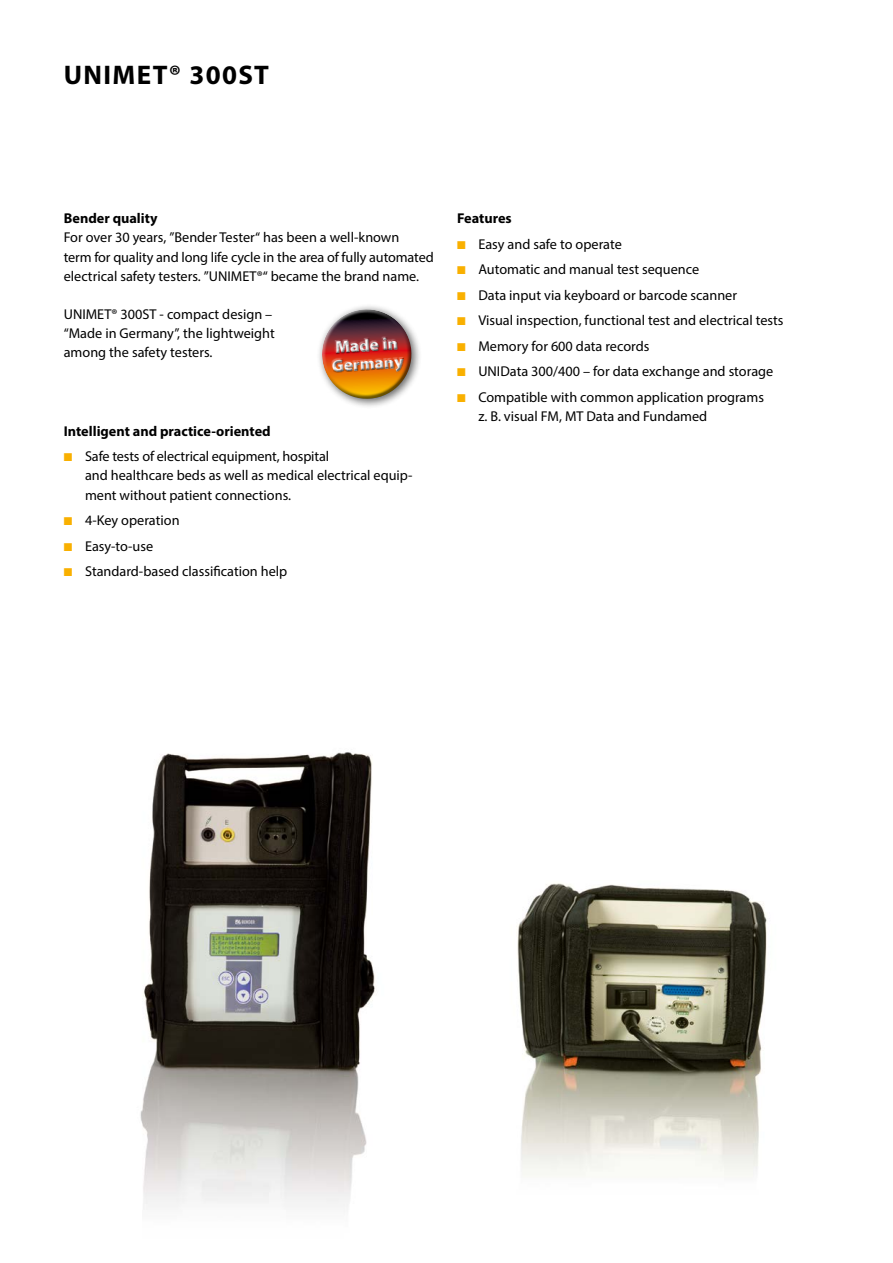
<style>
.page{position:relative;width:893px;height:1263px;background:#fff}
.page>*{position:absolute;margin:0;border:0;box-sizing:border-box;transform-origin:0 0}
.t1{font:700 27px "Myriad Pro";letter-spacing:.05em;color:#000}
.t2{font:900 17.1px/18.6px "Myriad Pro";color:#fff}
.t3{font:14.25px/19px "Myriad Pro";color:#000}
.t4{font:700 14.25px "Myriad Pro";color:#000}
.s1{color:#f9b000}
</style>
<div class="page">
<div style="left:316px;top:303px;width:105px;height:106px;background:#000;opacity:.6"></div>
<img style="left:317px;top:306px;width:98px;height:98px">
<img style="left:140px;top:752px;width:235px;height:457px">
<img style="left:517px;top:883px;width:250px;height:293px">
<h1 class="t1" style="left:64px;top:57px;width:207px">UNIMET® 300ST</h1>
<p class="t4" style="left:64px;top:209px;width:95px">Bender quality</p>
<p class="t3" style="left:64px;top:228px;width:371px">For over 30 years, ”Bender Tester“ has been a well-known<br>term for quality and long life cycle in the area of fully automated electrical safety testers. ”UNIMET®“ became the brand name.</p>
<p class="t3" style="left:64px;top:304px;width:212px">UNIMET® 300ST - compact design – “Made in Germany”, the lightweight among the safety testers.</p>
<p class="t2" style="left:330px;top:339px;width:73px;rotate:-4deg">Made in<br>Germany</p>
<p class="t4" style="left:64px;top:422px;width:208px">Intelligent and practice-oriented</p>
<p class="t3" style="left:85px;top:447px;width:329px;text-indent:-21px"><span class="s1">■</span> Safe tests of electrical equipment, hospital<br>and healthcare beds as well as medical electrical equip&shy;ment without patient connections.</p>
<p class="t3" style="left:64px;top:511px;width:117px"><span class="s1">■</span> 4-Key operation</p>
<p class="t3" style="left:64px;top:536px;width:91px"><span class="s1">■</span> Easy-to-use</p>
<p class="t3" style="left:64px;top:562px;width:225px"><span class="s1">■</span> Standard-based classification help</p>
<p class="t4" style="left:457px;top:209px;width:56px">Features</p>
<p class="t3" style="left:457px;top:234px;width:166px"><span class="s1">■</span> Easy and safe to operate</p>
<p class="t3" style="left:457px;top:260px;width:244px"><span class="s1">■</span> Automatic and manual test sequence</p>
<p class="t3" style="left:457px;top:285px;width:281px"><span class="s1">■</span> Data input via keyboard or barcode scanner</p>
<p class="t3" style="left:457px;top:311px;width:328px"><span class="s1">■</span> Visual inspection, functional test and electrical tests</p>
<p class="t3" style="left:457px;top:336px;width:194px"><span class="s1">■</span> Memory for 600 data records</p>
<p class="t3" style="left:457px;top:362px;width:318px"><span class="s1">■</span> UNIData 300/400 – for data exchange and storage</p>
<p class="t3" style="left:478px;top:387px;width:287px;text-indent:-21px"><span class="s1">■</span> Compatible with common application programs z. B. visual FM, MT Data and Fundamed</p>
</div>
